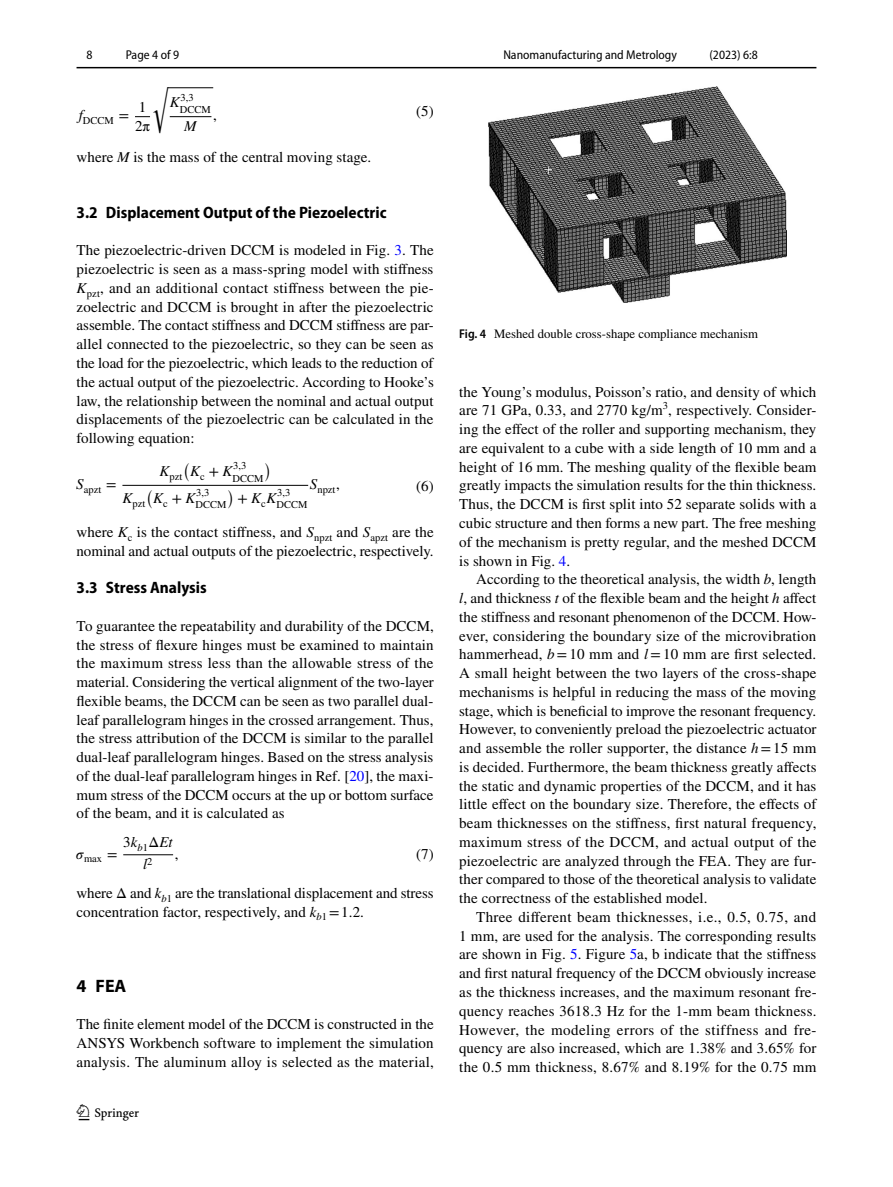
<style>
.page{position:relative;width:893px;height:1187px;background:#fff}
.page>*{position:absolute;margin:0;border:0;box-sizing:border-box;transform-origin:0 0}
.t1{font:22.5px "Springnew Regular 2";color:#000}
.t2{font:700 18px "Myriad Pro";color:#000}
.t3{font:700 semi-condensed 16.5px "Myriad Pro";color:#000}
.t4{font:15px/18.8px "STIX";letter-spacing:.005em;color:#000;text-align:justify}
.t5{font:15px "STIX General Italic 13";color:#000}
.t6{font:15px/22px "STIX General Italic 11";color:#000;text-align:center}
.t7{font:15px/19.2px "STIX General Regular 12";color:#000}
.t8{font:15px "STIX Math Extensions Regular 10";color:#000}
.t9{font:15px "STIX General Italic 12";color:#000}
.t10{font:15px "STIX Math Extensions Regular 11";color:#000}
.t11{font:15px "STIX General Regular 11";color:#000}
.t12{font:semi-condensed 12.75px "Myriad Pro";color:#000}
.t13{font:12.75px "STIX";color:#000}
.t14{font:10.5px/12.6px "STIX General Regular 10";color:#000}
.t15{font:10.5px/12.6px "STIX General Regular 12";color:#000}
.t16{font:10.5px "STIX General Regular 11";color:#000}
.s1{font-family:"STIX Math Regular 12"}
.s2{font-style:italic}
.s3{color:#00f}
.s4{font-family:"STIX Math Regular 10"}
.s5{font-family:"STIX General Regular 11"}
.s6{font-family:"STIX Math Regular 11"}
.s7{font-family:"Myriad Pro";font-weight:600;font-stretch:semi-condensed}
</style>
<div class="page">
<hr style="left:77px;top:67px;width:739px;height:1px;background:#000">
<svg style="left:135px;top:116px;width:15px;height:1px"></svg>
<hr style="left:168px;top:87px;width:45px;height:1px;background:#000">
<hr style="left:170px;top:116px;width:41px;height:1px;background:#000">
<hr style="left:122px;top:485px;width:186px;height:1px;background:#000">
<hr style="left:123px;top:854px;width:50px;height:1px;background:#000">
<img style="left:489px;top:87px;width:298px;height:215px">
<p class="t12" style="left:87px;top:48px;width:8px">8</p>
<p class="t12" style="left:126px;top:48px;width:55px">Page 4 of 9</p>
<p class="t10" style="left:152px;top:74px;width:18px">√</p>
<p class="t9" style="left:170px;top:97px;width:12px">K</p>
<p class="t15" style="left:180px;top:91px;width:32px">3,3<br>DCCM</p>
<p class="t15" style="left:79px;top:115px;width:52px"><sup>f</sup>DCCM <sup>=</sup></p>
<p class="t7" style="left:135px;top:98px;width:17px">1<br>2<span class="s1">π</span></p>
<p class="t7" style="left:213px;top:107px;width:5px">,</p>
<p class="t9" style="left:184px;top:121px;width:14px">M</p>
<p class="t4" style="left:77px;top:148px;width:296px">where <span class="s2">M</span> is the mass of the central moving stage.</p>
<p class="t4" style="left:416px;top:103px;width:19px">(5)</p>
<p class="t3" style="left:77px;top:203px;width:311px">3.2 Displacement Output of the Piezoelectric</p>
<p class="t4" style="left:77px;top:242px;width:359px">The piezoelectric-driven DCCM is modeled in Fig. <span class="s3">3</span>. The piezoelectric is seen as a mass-spring model with stiffness <span class="s2">K</span><sub>pzt</sub>, and an additional contact stiffness between the pie&shy;zoelectric and DCCM is brought in after the piezoelectric assemble. The contact stiffness and DCCM stiffness are par&shy;allel connected to the piezoelectric, so they can be seen as the load for the piezoelectric, which leads to the reduction of the actual output of the piezoelectric. According to Hooke’s law, the relationship between the nominal and actual output displacements of the piezoelectric can be calculated in the following equation:</p>
<p class="t14" style="left:159px;top:471px;width:24px"><sup>K</sup>pzt</p>
<p class="t8" style="left:183px;top:450px;width:9px">(</p>
<p class="t5" style="left:190px;top:465px;width:44px">K<sub>c</sub> <span class="s4">+</span>K</p>
<p class="t14" style="left:232px;top:460px;width:32px">3,3<br>DCCM</p>
<p class="t8" style="left:264px;top:450px;width:9px">)</p>
<p class="t14" style="left:76px;top:484px;width:42px"><sup>S</sup>apzt <sup>=</sup></p>
<p class="t4" style="left:416px;top:477px;width:19px">(6)</p>
<p class="t14" style="left:310px;top:484px;width:32px"><sup>S</sup>npzt<sup>,</sup></p>
<p class="t14" style="left:122px;top:498px;width:24px"><sup>K</sup>pzt</p>
<p class="t8" style="left:146px;top:477px;width:9px">(</p>
<p class="t5" style="left:153px;top:492px;width:44px">K<sub>c</sub> <span class="s4">+</span>K</p>
<p class="t14" style="left:195px;top:487px;width:32px">3,3<br>DCCM</p>
<p class="t8" style="left:227px;top:477px;width:9px">)</p>
<p class="t5" style="left:237px;top:492px;width:41px"><span class="s4">+</span> K<sub>c</sub>K</p>
<p class="t14" style="left:276px;top:487px;width:32px">3,3<br>DCCM</p>
<p class="t4" style="left:77px;top:523px;width:359px">where <span class="s2">K</span><sub>c</sub> is the contact stiffness, and <span class="s2">S</span><sub>npzt</sub> and <span class="s2">S</span><sub>apzt</sub> are the nominal and actual outputs of the piezoelectric, respectively.</p>
<p class="t3" style="left:77px;top:578px;width:132px">3.3 Stress Analysis</p>
<p class="t4" style="left:77px;top:617px;width:359px">To guarantee the repeatability and durability of the DCCM, the stress of flexure hinges must be examined to maintain the maximum stress less than the allowable stress of the material. Considering the vertical alignment of the two-layer flexible beams, the DCCM can be seen as two parallel dual&shy;leaf parallelogram hinges in the crossed arrangement. Thus, the stress attribution of the DCCM is similar to the parallel dual-leaf parallelogram hinges. Based on the stress analysis of the dual-leaf parallelogram hinges in Ref. [<span class="s3">20</span>], the maxi&shy;mum stress of the DCCM occurs at the up or bottom surface of the beam, and it is calculated as</p>
<p class="t6" style="left:123px;top:832px;width:51px"><span class="s5">3</span>k<sub>b</sub><sub>1</sub><span class="s6">Δ</span>Et l<sup>2</sup></p>
<p class="t16" style="left:76px;top:855px;width:43px"><sup>𝜎</sup>max <sup>=</sup></p>
<p class="t4" style="left:416px;top:845px;width:19px">(7)</p>
<p class="t11" style="left:175px;top:848px;width:5px">,</p>
<p class="t4" style="left:77px;top:884px;width:359px">where Δ and <span class="s2">k</span><sub>b</sub><sub>1</sub> are the translational displacement and stress concentration factor, respectively, and <span class="s2">k</span><sub>b</sub><sub>1</sub> =1.2.</p>
<p class="t2" style="left:77px;top:973px;width:51px">4 FEA</p>
<p class="t4" style="left:77px;top:1015px;width:359px">The finite element model of the DCCM is constructed in the ANSYS Workbench software to implement the simulation analysis. The aluminum alloy is selected as the material,</p>
<h1 class="t1" style="left:79px;top:1104px;width:62px">1 3</h1>
<p class="t12" style="left:503px;top:48px;width:175px">Nanomanufacturing and Metrology</p>
<p class="t12" style="left:709px;top:48px;width:50px">(2023) 6:8</p>
<p class="t13" style="left:459px;top:324px;width:300px"><span class="s7">Fig. 4</span> Meshed double cross-shape compliance mechanism</p>
<p class="t4" style="left:459px;top:383px;width:359px">the Young’s modulus, Poisson’s ratio, and density of which are 71 GPa, 0.33, and 2770 kg/m<sup>3</sup>, respectively. Consider&shy;ing the effect of the roller and supporting mechanism, they are equivalent to a cube with a side length of 10 mm and a height of 16 mm. The meshing quality of the flexible beam greatly impacts the simulation results for the thin thickness.<br>Thus, the DCCM is first split into 52 separate solids with a cubic structure and then forms a new part. The free meshing of the mechanism is pretty regular, and the meshed DCCM is shown in Fig. <span class="s3">4</span>.</p>
<p class="t4" style="left:459px;top:571px;width:359px;text-indent:17px">According to the theoretical analysis, the width <span class="s2">b</span>, length <span class="s2">l</span>, and thickness <span class="s2">t</span> of the flexible beam and the height <span class="s2">h</span> affect the stiffness and resonant phenomenon of the DCCM. How&shy;ever, considering the boundary size of the microvibration hammerhead, <span class="s2">b</span>=10 mm and <span class="s2">l</span>=10 mm are first selected.<br>A small height between the two layers of the cross-shape mechanisms is helpful in reducing the mass of the moving stage, which is beneficial to improve the resonant frequency.<br>However, to conveniently preload the piezoelectric actuator and assemble the roller supporter, the distance <span class="s2">h</span>=15 mm is decided. Furthermore, the beam thickness greatly affects the static and dynamic properties of the DCCM, and it has little effect on the boundary size. Therefore, the effects of beam thicknesses on the stiffness, first natural frequency, maximum stress of the DCCM, and actual output of the piezoelectric are analyzed through the FEA. They are fur&shy;ther compared to those of the theoretical analysis to validate the correctness of the established model.</p>
<p class="t4" style="left:459px;top:908px;width:359px;text-indent:17px">Three different beam thicknesses, i.e., 0.5, 0.75, and 1 mm, are used for the analysis. The corresponding results are shown in Fig. <span class="s3">5</span>. Figure <span class="s3">5</span>a, b indicate that the stiffness and first natural frequency of the DCCM obviously increase as the thickness increases, and the maximum resonant fre&shy;quency reaches 3618.3 Hz for the 1-mm beam thickness.<br>However, the modeling errors of the stiffness and fre&shy;quency are also increased, which are 1.38% and 3.65% for the 0.5 mm thickness, 8.67% and 8.19% for the 0.75 mm</p>
</div>
